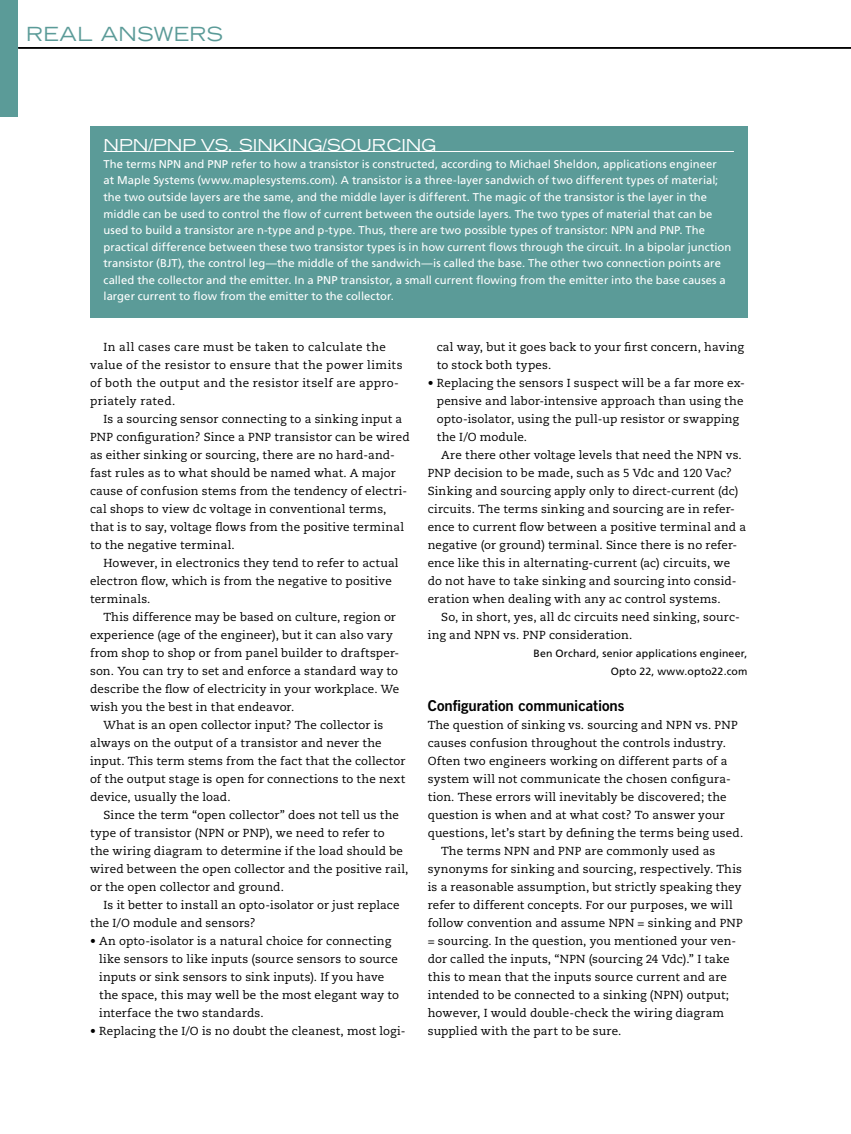
<style>
.page{position:relative;width:851px;height:1134px;background:#fff}
.page>*{position:absolute;margin:0;border:0;box-sizing:border-box;transform-origin:0 0}
.t1{font:expanded 19.5px "Trade Gothic LT Std";letter-spacing:.02em;color:#5b9b98}
.t2{font:expanded 16.5px "Trade Gothic LT Std";color:#fff}
.t3{font:15px "Trade Gothic LT Std Bd 2";letter-spacing:-.01em;color:#000}
.t4{font:11.7px/18px "Caecilia LT Std";letter-spacing:.015em;color:#000}
.t5{font:11.7px/18px "Caecilia LT Std";letter-spacing:.035em;color:#000}
.t6{font:11.25px/16.5px "Frutiger LT Std";letter-spacing:.005em;color:#fff}
.t7{font:10.5px/18px "Frutiger LT Std";letter-spacing:.02em;color:#000;text-align:right}
</style>
<div class="page">
<hr style="left:1px;top:47px;width:849px;height:2px;background:#000">
<div style="left:90px;top:126px;width:657px;height:192px;background:#5b9b98"></div>
<hr style="left:104px;top:151px;width:630px;height:1px;background:#fff">
<div style="left:0;top:0;width:18px;height:117px;background:#5b9b98"></div>
<h1 class="t1" style="left:26px;top:21px;width:198px">REAL ANSWERS</h1>
<h2 class="t2" style="left:104px;top:135px;width:334px">NPN/PNP VS. SINKING/SOURCING</h2>
<p class="t6" style="left:104px;top:156px;width:629px">The terms NPN and PNP refer to how a transistor is constructed, according to Michael Sheldon, applications engineer<br>at Maple Systems (www.maplesystems.com). A transistor is a three-layer sandwich of two different types of material; the two outside layers are the same, and the middle layer is different. The magic of the transistor is the layer in the middle can be used to control the flow of current between the outside layers. The two types of material that can be used to build a transistor are n-type and p-type. Thus, there are two possible types of transistor: NPN and PNP. The practical difference between these two transistor types is in how current flows through the circuit. In a bipolar junction transistor (BJT), the control leg—the middle of the sandwich—is called the base. The other two connection points are called the collector and the emitter. In a PNP transistor, a small current flowing from the emitter into the base causes a larger current to flow from the emitter to the collector.</p>
<p class="t5" style="left:90px;top:338px;width:314px;text-indent:13px">In all cases care must be taken to calculate the value of the resistor to ensure that the power limits of both the output and the resistor itself are appro&shy;priately rated.</p>
<p class="t4" style="left:90px;top:410px;width:321px;text-indent:13px">Is a sourcing sensor connecting to a sinking input a PNP configuration? Since a PNP transistor can be wired as either sinking or sourcing, there are no hard-and&shy;fast rules as to what should be named what. A major cause of confusion stems from the tendency of electri&shy;cal shops to view dc voltage in conventional terms, that is to say, voltage flows from the positive terminal to the negative terminal.</p>
<p class="t4" style="left:90px;top:554px;width:310px;text-indent:13px">However, in electronics they tend to refer to actual electron flow, which is from the negative to positive terminals.</p>
<p class="t4" style="left:90px;top:608px;width:311px;text-indent:13px">This difference may be based on culture, region or experience (age of the engineer), but it can also vary from shop to shop or from panel builder to draftsper&shy;son. You can try to set and enforce a standard way to describe the flow of electricity in your workplace. We wish you the best in that endeavor.</p>
<p class="t4" style="left:90px;top:716px;width:317px;text-indent:13px">What is an open collector input? The collector is always on the output of a transistor and never the input. This term stems from the fact that the collector of the output stage is open for connections to the next device, usually the load.</p>
<p class="t4" style="left:90px;top:806px;width:320px;text-indent:13px">Since the term “open collector” does not tell us the type of transistor (NPN or PNP), we need to refer to<br>the wiring diagram to determine if the load should be wired between the open collector and the positive rail, or the open collector and ground.</p>
<p class="t4" style="left:90px;top:896px;width:311px;text-indent:13px">Is it better to install an opto-isolator or just replace the I/O module and sensors?</p>
<p class="t4" style="left:99px;top:932px;width:301px;text-indent:-9px">• An opto-isolator is a natural choice for connecting like sensors to like inputs (source sensors to source inputs or sink sensors to sink inputs). If you have the space, this may well be the most elegant way to interface the two standards.</p>
<p class="t4" style="left:90px;top:1022px;width:317px">• Replacing the I/O is no doubt the cleanest, most logi-</p>
<p class="t4" style="left:437px;top:338px;width:309px">cal way, but it goes back to your first concern, having to stock both types.</p>
<p class="t4" style="left:428px;top:374px;width:319px">• Replacing the sensors I suspect will be a far more ex-</p>
<p class="t4" style="left:437px;top:392px;width:308px">pensive and labor-intensive approach than using the</p>
<p class="t4" style="left:437px;top:410px;width:304px">opto-isolator, using the pull-up resistor or swapping</p>
<p class="t4" style="left:437px;top:428px;width:92px">the I/O module.</p>
<p class="t4" style="left:441px;top:446px;width:302px">Are there other voltage levels that need the NPN vs.</p>
<p class="t4" style="left:428px;top:464px;width:306px">PNP decision to be made, such as 5 Vdc and 120 Vac?</p>
<p class="t4" style="left:428px;top:482px;width:312px">Sinking and sourcing apply only to direct-current (dc)</p>
<p class="t4" style="left:428px;top:500px;width:308px">circuits. The terms sinking and sourcing are in refer-</p>
<p class="t4" style="left:428px;top:518px;width:320px">ence to current flow between a positive terminal and a</p>
<p class="t4" style="left:428px;top:536px;width:311px">negative (or ground) terminal. Since there is no refer-</p>
<p class="t4" style="left:428px;top:554px;width:304px">ence like this in alternating-current (ac) circuits, we</p>
<p class="t4" style="left:428px;top:572px;width:310px">do not have to take sinking and sourcing into consid-</p>
<p class="t4" style="left:428px;top:590px;width:294px">eration when dealing with any ac control systems.</p>
<p class="t4" style="left:441px;top:608px;width:300px">So, in short, yes, all dc circuits need sinking, sourc-</p>
<p class="t4" style="left:428px;top:626px;width:206px">ing and NPN vs. PNP consideration.</p>
<p class="t7" style="left:533px;top:644px;width:215px">Ben Orchard, senior applications engineer,<br>Opto 22, www.opto22.com</p>
<p class="t3" style="left:428px;top:696px;width:198px">Configuration communications</p>
<p class="t4" style="left:428px;top:716px;width:311px">The question of sinking vs. sourcing and NPN vs. PNP</p>
<p class="t4" style="left:428px;top:734px;width:300px">causes confusion throughout the controls industry.</p>
<p class="t4" style="left:428px;top:752px;width:301px">Often two engineers working on different parts of a</p>
<p class="t4" style="left:428px;top:770px;width:304px">system will not communicate the chosen configura-</p>
<p class="t4" style="left:428px;top:788px;width:300px">tion. These errors will inevitably be discovered; the</p>
<p class="t4" style="left:428px;top:806px;width:298px">question is when and at what cost? To answer your</p>
<p class="t4" style="left:428px;top:824px;width:317px">questions, let’s start by defining the terms being used.</p>
<p class="t4" style="left:441px;top:842px;width:275px">The terms NPN and PNP are commonly used as</p>
<p class="t4" style="left:428px;top:860px;width:316px">synonyms for sinking and sourcing, respectively. This</p>
<p class="t4" style="left:428px;top:878px;width:315px">is a reasonable assumption, but strictly speaking they</p>
<p class="t4" style="left:428px;top:896px;width:306px">refer to different concepts. For our purposes, we will</p>
<p class="t4" style="left:428px;top:914px;width:316px">follow convention and assume NPN = sinking and PNP</p>
<p class="t4" style="left:428px;top:932px;width:310px">= sourcing. In the question, you mentioned your ven-</p>
<p class="t4" style="left:428px;top:950px;width:303px">dor called the inputs, “NPN (sourcing 24 Vdc).” I take</p>
<p class="t4" style="left:428px;top:968px;width:301px">this to mean that the inputs source current and are</p>
<p class="t4" style="left:428px;top:986px;width:303px">intended to be connected to a sinking (NPN) output;</p>
<p class="t4" style="left:428px;top:1004px;width:298px">however, I would double-check the wiring diagram</p>
<p class="t4" style="left:428px;top:1022px;width:195px">supplied with the part to be sure.</p>
</div>
